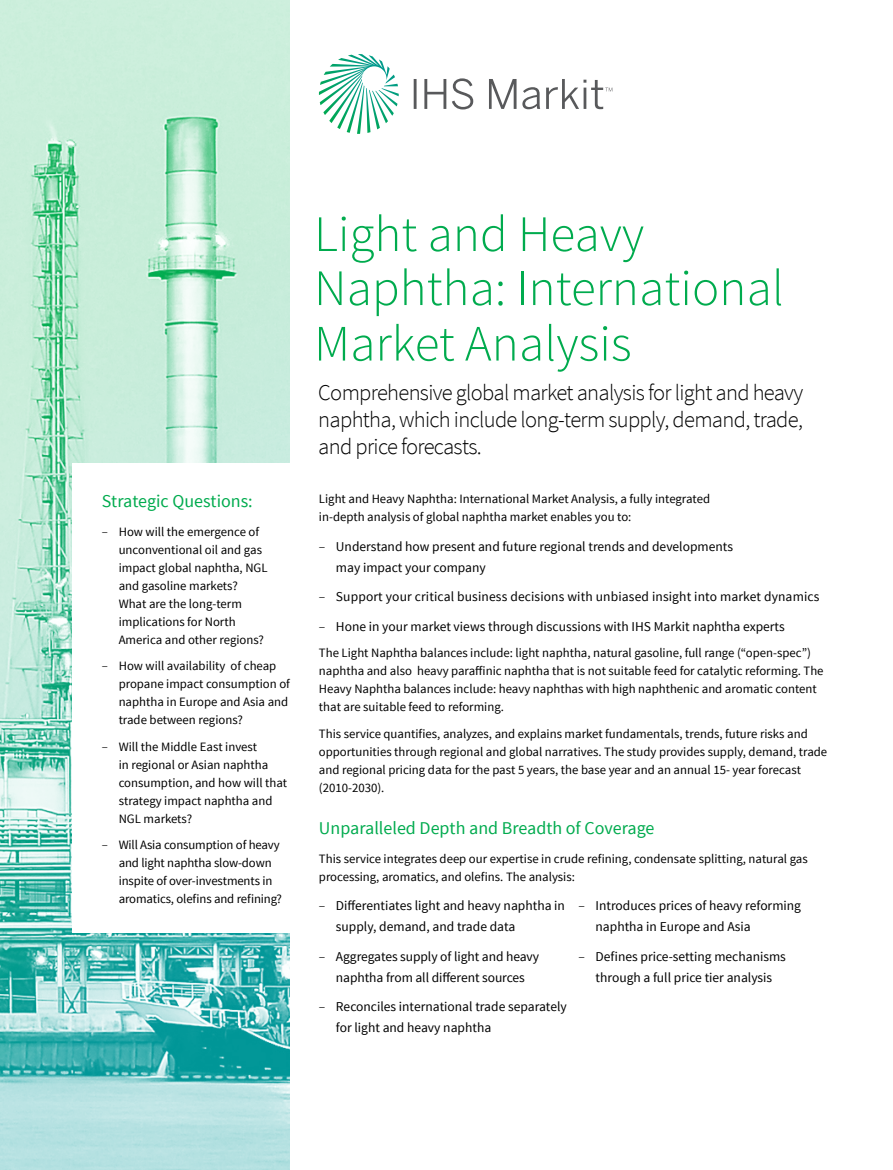
<style>
.page{position:relative;width:893px;height:1170px;background:#fff}
.page>*{position:absolute;margin:0;border:0;box-sizing:border-box;transform-origin:0 0}
.t1{font:300 51px/54.8px "Source Sans Pro";color:#00ab4e}
.t2{font:300 22.5px/27px "Source Sans Pro";letter-spacing:-.03em;color:#000;text-align:justify}
.t3{font:18px "Source Sans Pro";color:#00ab4e}
.t4{font:13.5px/21px "Source Sans Pro";color:#000}
.t5{font:12.75px/18px "Source Sans Pro";color:#000}
.s1{font-weight:300}
</style>
<div class="page">
<svg style="left:0;top:0;width:289px;height:1169px;background:#a8dfd0"></svg>
<svg style="left:319px;top:54px;width:80px;height:80px"></svg>
<svg style="left:414px;top:79px;width:3px;height:30px"></svg>
<svg style="left:424px;top:79px;width:22px;height:30px"></svg>
<svg style="left:452px;top:78px;width:21px;height:31px"></svg>
<svg style="left:489px;top:79px;width:51px;height:30px"></svg>
<svg style="left:546px;top:79px;width:66px;height:30px"></svg>
<div style="left:72px;top:463px;width:219px;height:470px;background:#fff"></div>
<h3 class="t3" style="left:102px;top:490px;width:153px">Strategic Questions:</h3>
<p class="t5" style="left:119px;top:522px;width:151px;text-indent:-17px"><span class="s1">‒</span> How will the emergence of unconventional oil and gas impact global naphtha, NGL and gasoline markets?<br>What are the long-term implications for North<br>America and other regions?</p>
<p class="t5" style="left:119px;top:657px;width:173px;text-indent:-17px"><span class="s1">‒</span> How will availability of cheap propane impact consumption of naphtha in Europe and Asia and trade between regions?</p>
<p class="t5" style="left:119px;top:737px;width:170px;text-indent:-17px"><span class="s1">‒</span> Will the Middle East invest<br>in regional or Asian naphtha consumption, and how will that strategy impact naphtha and<br>NGL markets?</p>
<p class="t5" style="left:119px;top:836px;width:165px;text-indent:-17px"><span class="s1">‒</span> Will Asia consumption of heavy and light naphtha slow-down inspite of over-investments in aromatics, olefins and refining?</p>
<h1 class="t1" style="left:314px;top:207px;width:471px">Light and Heavy<br>Naphtha: International<br>Market Analysis</h1>
<h2 class="t2" style="left:318px;top:379px;width:486px">Comprehensive global market analysis for light and heavy naphtha, which include long-term supply, demand, trade, and price forecasts.</h2>
<p class="t5" style="left:319px;top:490px;width:393px">Light and Heavy Naphtha: International Market Analysis, a fully integrated in-depth analysis of global naphtha market enables you to:</p>
<p class="t4" style="left:336px;top:536px;width:399px;text-indent:-17px"><span class="s1">‒</span> Understand how present and future regional trends and developments may impact your company</p>
<p class="t4" style="left:319px;top:582px;width:502px;line-height:29.5px"><span class="s1">‒</span> Support your critical business decisions with unbiased insight into market dynamics <span class="s1">‒</span> Hone in your market views through discussions with IHS Markit naphtha experts</p>
<p class="t5" style="left:319px;top:644px;width:506px">The Light Naphtha balances include: light naphtha, natural gasoline, full range (“open-spec”) naphtha and also heavy paraffinic naphtha that is not suitable feed for catalytic reforming. The Heavy Naphtha balances include: heavy naphthas with high naphthenic and aromatic content that are suitable feed to reforming.</p>
<p class="t5" style="left:319px;top:724px;width:510px">This service quantifies, analyzes, and explains market fundamentals, trends, future risks and opportunities through regional and global narratives. The study provides supply, demand, trade and regional pricing data for the past 5 years, the base year and an annual 15- year forecast (2010-2030).</p>
<h3 class="t3" style="left:319px;top:816px;width:337px">Unparalleled Depth and Breadth of Coverage</h3>
<p class="t5" style="left:319px;top:849px;width:490px">This service integrates deep our expertise in crude refining, condensate splitting, natural gas processing, aromatics, and olefins. The analysis:</p>
<p class="t4" style="left:336px;top:895px;width:231px;text-indent:-17px"><span class="s1">‒</span> Differentiates light and heavy naphtha in supply, demand, and trade data</p>
<p class="t4" style="left:319px;top:945px;width:222px;text-align:center"><span class="s1">‒</span> Aggregates supply of light and heavy naphtha from all different sources</p>
<p class="t4" style="left:336px;top:996px;width:232px;text-indent:-17px"><span class="s1">‒</span> Reconciles international trade separately for light and heavy naphtha</p>
<p class="t4" style="left:596px;top:895px;width:207px;text-indent:-17px"><span class="s1">‒</span> Introduces prices of heavy reforming naphtha in Europe and Asia</p>
<p class="t4" style="left:579px;top:945px;width:209px;text-align:center"><span class="s1">‒</span> Defines price-setting mechanisms through a full price tier analysis</p>
</div>
